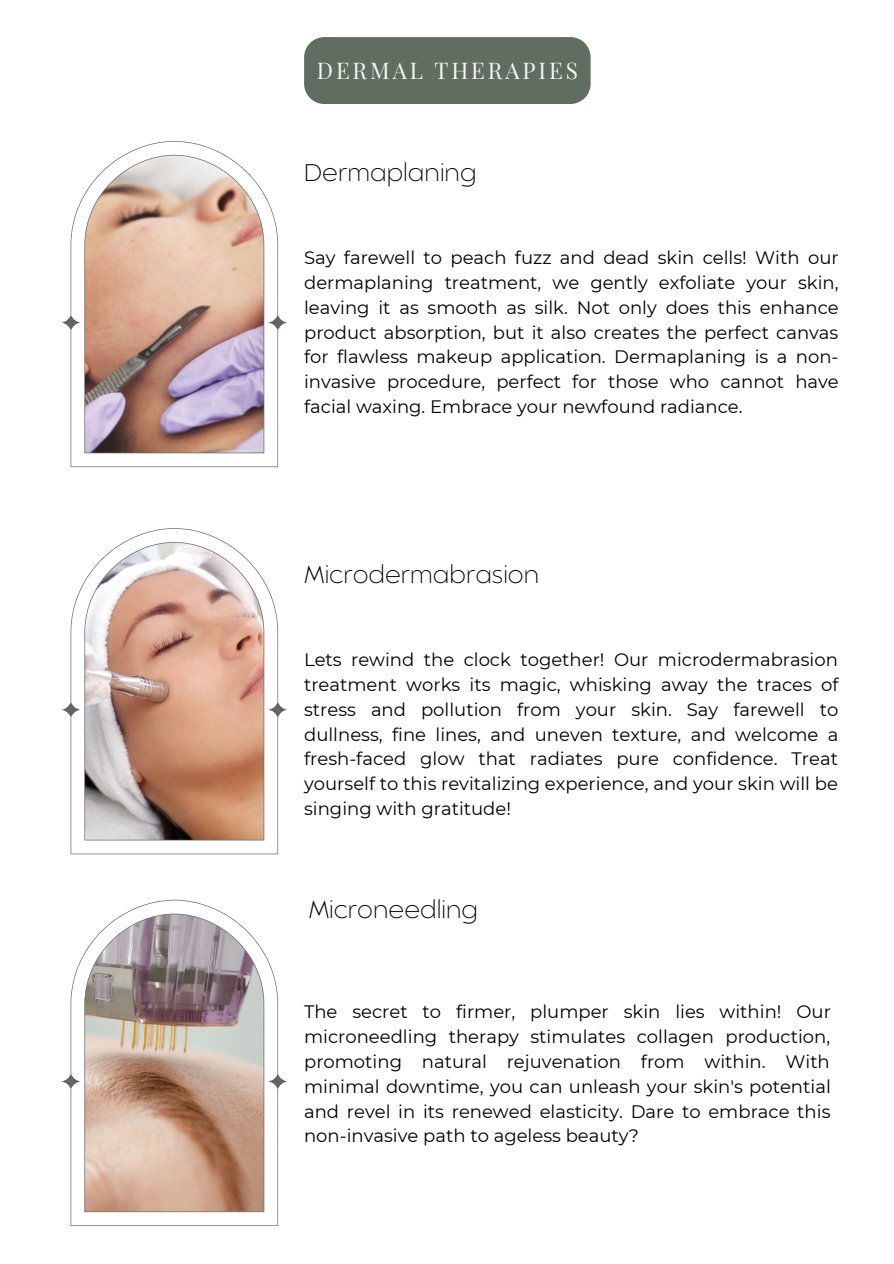
<style>
.page{position:relative;width:894px;height:1264px;background:#fff}
.page>*{position:absolute;margin:0;border:0;box-sizing:border-box;transform-origin:0 0}
.t1{font:200 24px "Balgin";color:#000}
.t2{font:22.5px "Playfair Display";letter-spacing:.13em;color:#f4f4f5}
.t3{font:18px/24.8px "Montserrat";color:#000;text-align:justify}
</style>
<div class="page">
<svg style="left:61px;top:141px;width:226px;height:326px"></svg>
<div style="left:304px;top:37px;width:286px;height:67px;background:#606d60"></div>
<svg style="left:61px;top:528px;width:226px;height:326px"></svg>
<img style="left:61px;top:899px;width:226px;height:326px">
<p class="t2" style="left:317px;top:54px;width:262px">DERMAL THERAPIES</p>
<p class="t1" style="left:304px;top:163px;width:173px">Dermaplaning</p>
<p class="t3" style="left:304px;top:245px;width:536px">Say farewell to peach fuzz and dead skin cells! With our dermaplaning treatment, we gently exfoliate your skin, leaving it as smooth as silk. Not only does this enhance product absorption, but it also creates the perfect canvas for flawless makeup application. Dermaplaning is a non&shy;invasive procedure, perfect for those who cannot have facial waxing. Embrace your newfound radiance.</p>
<p class="t1" style="left:304px;top:565px;width:237px">Microdermabrasion</p>
<p class="t3" style="left:304px;top:647px;width:536px">Lets rewind the clock together! Our microdermabrasion treatment works its magic, whisking away the traces of stress and pollution from your skin. Say farewell to dullness, fine lines, and uneven texture, and welcome a fresh-faced glow that radiates pure confidence. Treat yourself to this revitalizing experience, and your skin will be singing with gratitude!</p>
<p class="t1" style="left:308px;top:900px;width:170px">Microneedling</p>
<p class="t3" style="left:304px;top:999px;width:528px">The secret to firmer, plumper skin lies within! Our microneedling therapy stimulates collagen production, promoting natural rejuvenation from within. With minimal downtime, you can unleash your skin's potential and revel in its renewed elasticity. Dare to embrace this non-invasive path to ageless beauty?</p>
</div>
